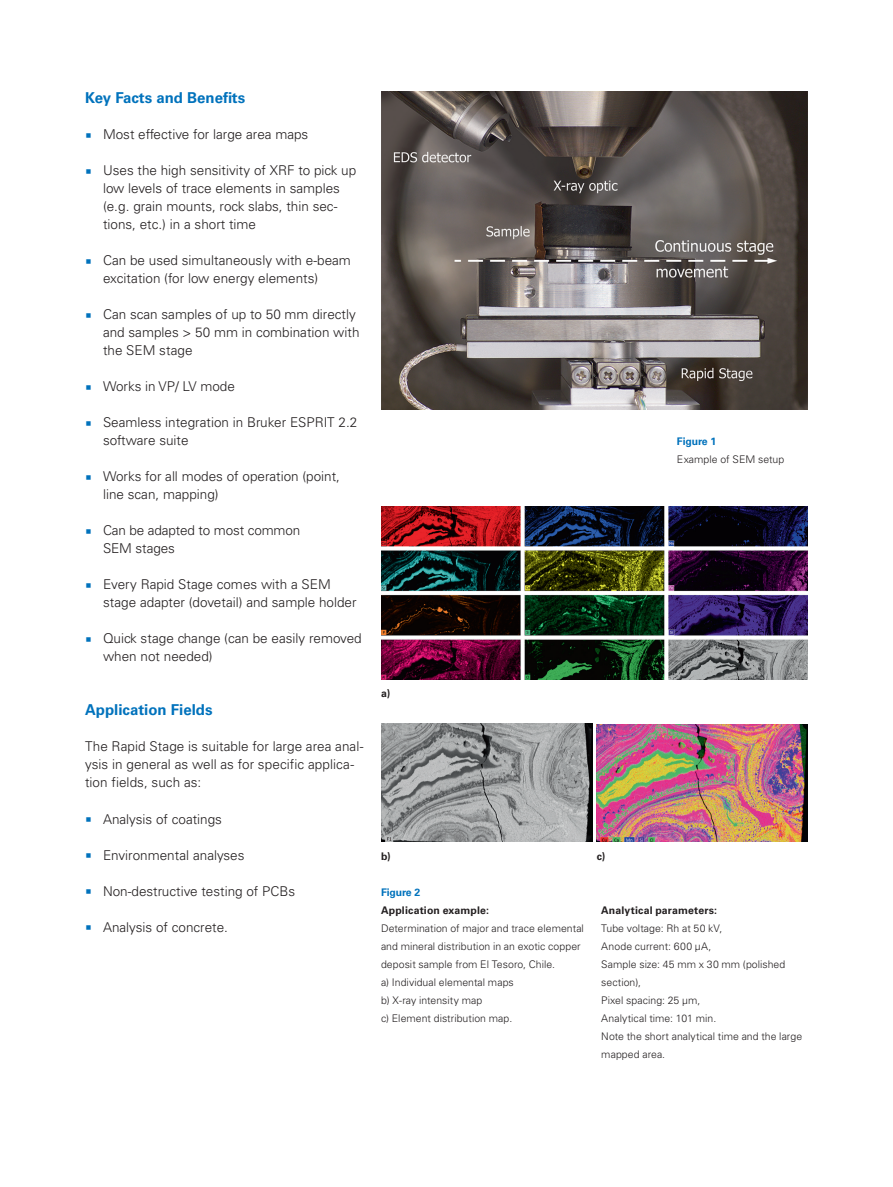
<style>
.page{position:relative;width:893px;height:1187px;background:#fff}
.page>*{position:absolute;margin:0;border:0;box-sizing:border-box;transform-origin:0 0}
.t1{font:700 15px "Univers LT Std";color:#0072bc}
.t2{font:300 13.5px/18px "Univers LT Std";color:#231f20}
.t3{font:300 10.5px/18px "Univers LT Std";letter-spacing:.005em;color:#231f20}
.t4{font:700 10.5px "Univers LT Std";letter-spacing:.015em;color:#231f20}
.t5{font:700 10.5px "Univers LT Std";letter-spacing:-.01em;color:#0072bc}
</style>
<div class="page">
<img style="left:381px;top:91px;width:427px;height:318px">
<img style="left:381px;top:507px;width:427px;height:172px">
<img style="left:381px;top:723px;width:211px;height:118px">
<img style="left:597px;top:724px;width:211px;height:117px">
<p class="t1" style="left:85px;top:89px;width:162px">Key Facts and Benefits</p>
<p class="t2" style="left:103px;top:125px;width:207px">Most effective for large area maps</p>
<p class="t2" style="left:103px;top:161px;width:255px">Uses the high sensitivity of XRF to pick up low levels of trace elements in samples (e.g. grain mounts, rock slabs, thin sec&shy;tions, etc.) in a short time</p>
<p class="t2" style="left:103px;top:251px;width:249px">Can be used simultaneously with e-beam excitation (for low energy elements)</p>
<p class="t2" style="left:103px;top:305px;width:258px">Can scan samples of up to 50 mm directly and samples &gt; 50 mm in combination with the SEM stage</p>
<p class="t2" style="left:103px;top:377px;width:133px">Works in VP/ LV mode</p>
<p class="t2" style="left:103px;top:413px;width:256px">Seamless integration in Bruker ESPRIT 2.2 software suite</p>
<p class="t2" style="left:103px;top:467px;width:239px">Works for all modes of operation (point, line scan, mapping)</p>
<p class="t2" style="left:103px;top:521px;width:199px">Can be adapted to most common<br>SEM stages</p>
<p class="t2" style="left:103px;top:575px;width:255px">Every Rapid Stage comes with a SEM stage adapter (dovetail) and sample holder</p>
<p class="t2" style="left:103px;top:629px;width:260px">Quick stage change (can be easily removed when not needed)</p>
<p class="t1" style="left:85px;top:701px;width:129px">Application Fields</p>
<p class="t2" style="left:85px;top:737px;width:280px">The Rapid Stage is suitable for large area anal&shy;ysis in general as well as for specific applica&shy;tion fields, such as:</p>
<p class="t2" style="left:103px;top:809px;width:121px">Analysis of coatings</p>
<p class="t2" style="left:103px;top:845px;width:143px">Environmental analyses</p>
<p class="t2" style="left:103px;top:881px;width:194px">Non-destructive testing of PCBs</p>
<p class="t2" style="left:103px;top:917px;width:127px">Analysis of concrete.</p>
<p class="t5" style="left:677px;top:435px;width:41px">Figure 1</p>
<p class="t3" style="left:677px;top:450px;width:109px">Example of SEM setup</p>
<p class="t4" style="left:381px;top:687px;width:11px">a)</p>
<p class="t4" style="left:381px;top:849px;width:11px">b)</p>
<p class="t4" style="left:597px;top:849px;width:10px">c)</p>
<p class="t5" style="left:381px;top:885px;width:41px">Figure 2</p>
<p class="t4" style="left:381px;top:903px;width:110px">Application example:</p>
<p class="t3" style="left:381px;top:918px;width:204px">Determination of major and trace elemental and mineral distribution in an exotic copper deposit sample from El Tesoro, Chile.<br>a) Individual elemental maps<br>b) X-ray intensity map<br>c) Element distribution map.</p>
<p class="t4" style="left:601px;top:903px;width:117px">Analytical parameters:</p>
<p class="t3" style="left:601px;top:918px;width:202px">Tube voltage: Rh at 50 kV,<br>Anode current: 600 µA,<br>Sample size: 45 mm x 30 mm (polished section),<br>Pixel spacing: 25 µm,<br>Analytical time: 101 min.<br>Note the short analytical time and the large mapped area.</p>
</div>
